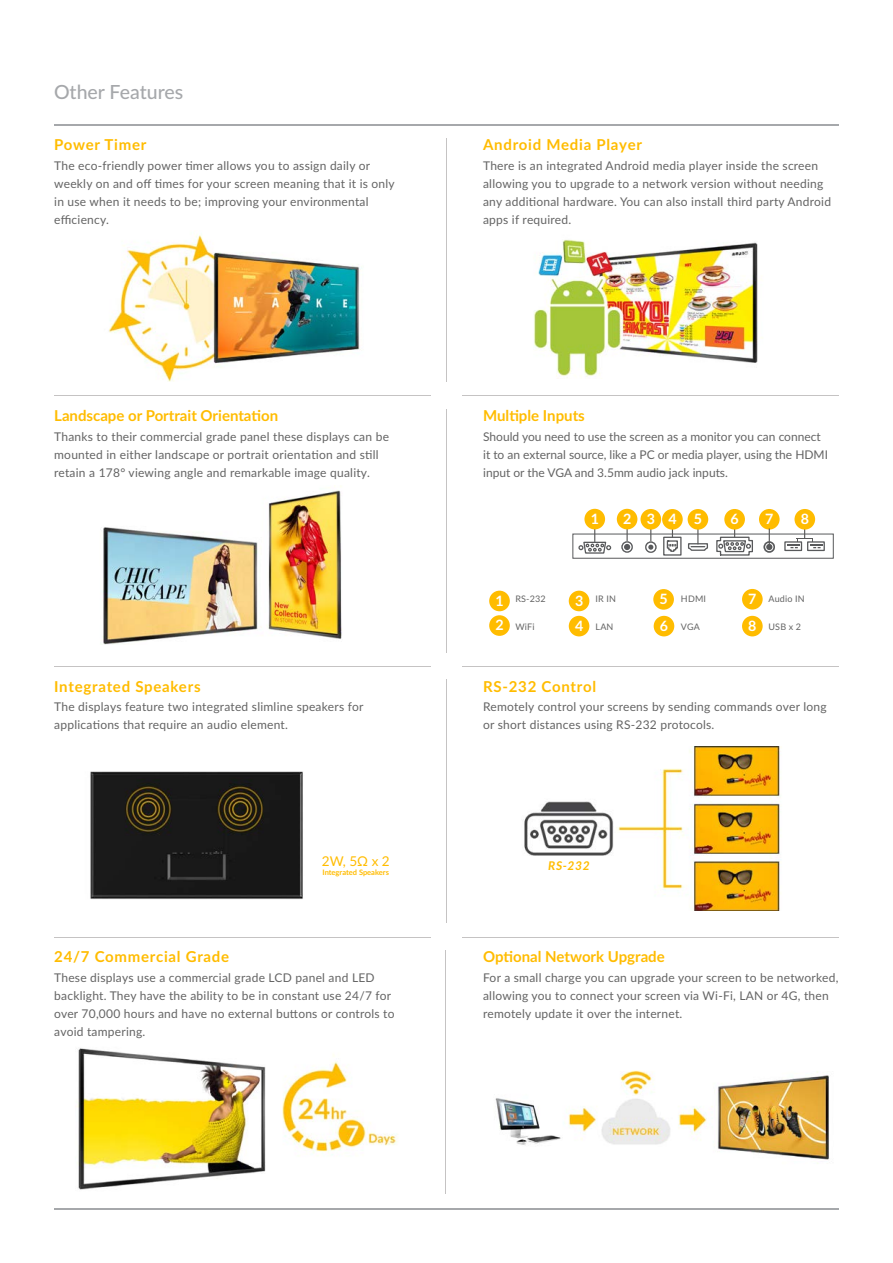
<style>
.page{position:relative;width:893px;height:1263px;background:#fff}
.page>*{position:absolute;margin:0;border:0;box-sizing:border-box;transform-origin:0 0}
.t1{font:500 19.5px "Lato";color:#a6a8ab}
.t2{font:700 15px "Lato";letter-spacing:.035em;color:#ffbc00}
.t3{font:700 15px "Lato";color:#ffbc00}
.t4{font:700 14.25px "Lato";color:#fff}
.t5{font:13.5px "Lato";color:#ffbc00}
.t6{font:12px/18px "Lato";letter-spacing:.02em;color:#646464}
.t7{font:12px/18px "Lato";color:#646464}
.t8{font:italic 700 12px "Lato";color:#ffbc00}
.t9{font:9px "Lato";letter-spacing:.02em;color:#646464}
.t10{font:700 7.5px "Lato";color:#ffbc00}
</style>
<div class="page">
<hr style="left:54px;top:124px;width:785px;height:2px;background:#a6a8ab">
<hr style="left:54px;top:1208px;width:785px;height:1px;background:#a6a8ab">
<img style="left:90px;top:771px;width:213px;height:128px">
<img style="left:102px;top:486px;width:240px;height:159px">
<hr style="left:626px;top:520px;width:2px;height:28px;background:#59595a">
<div style="left:584px;top:509px;width:21px;height:20px;background:#ffbc00;border-radius:50%"></div>
<div style="left:489px;top:591px;width:21px;height:20px;background:#ffbc00;border-radius:50%"></div>
<div style="left:617px;top:509px;width:20px;height:20px;background:#ffbc00;border-radius:50%"></div>
<div style="left:489px;top:615px;width:21px;height:21px;background:#ffbc00;border-radius:50%"></div>
<div style="left:640px;top:509px;width:21px;height:21px;background:#ffbc00;border-radius:50%"></div>
<div style="left:569px;top:591px;width:20px;height:20px;background:#ffbc00;border-radius:50%"></div>
<div style="left:662px;top:509px;width:21px;height:21px;background:#ffbc00;border-radius:50%"></div>
<div style="left:569px;top:616px;width:20px;height:20px;background:#ffbc00;border-radius:50%"></div>
<div style="left:759px;top:509px;width:21px;height:21px;background:#ffbc00;border-radius:50%"></div>
<div style="left:742px;top:589px;width:21px;height:20px;background:#ffbc00;border-radius:50%"></div>
<div style="left:794px;top:509px;width:21px;height:21px;background:#ffbc00;border-radius:50%"></div>
<div style="left:742px;top:616px;width:21px;height:20px;background:#ffbc00;border-radius:50%"></div>
<div style="left:784px;top:541px;width:18px;height:10px;border:1px solid #58595b"></div>
<div style="left:807px;top:541px;width:18px;height:10px;border:1px solid #58595b"></div>
<svg style="left:787px;top:528px;width:35px;height:20px"></svg>
<svg style="left:578px;top:520px;width:33px;height:34px"></svg>
<svg style="left:687px;top:520px;width:22px;height:31px"></svg>
<svg style="left:621px;top:541px;width:12px;height:12px"></svg>
<svg style="left:645px;top:527px;width:11px;height:26px"></svg>
<svg style="left:716px;top:523px;width:38px;height:33px"></svg>
<div style="left:688px;top:509px;width:20px;height:21px;background:#ffbc00;border-radius:50%"></div>
<div style="left:653px;top:589px;width:21px;height:21px;background:#ffbc00;border-radius:50%"></div>
<svg style="left:666px;top:527px;width:13px;height:25px"></svg>
<div style="left:663px;top:537px;width:19px;height:19px;border:1px solid #58595b"></div>
<div style="left:724px;top:509px;width:21px;height:21px;background:#ffbc00;border-radius:50%"></div>
<div style="left:654px;top:616px;width:20px;height:20px;background:#ffbc00;border-radius:50%"></div>
<svg style="left:764px;top:529px;width:11px;height:24px"></svg>
<hr style="left:54px;top:666px;width:377px;height:1px;background:#c5c3c3">
<hr style="left:54px;top:395px;width:377px;height:1px;background:#c5c3c3">
<hr style="left:462px;top:666px;width:377px;height:1px;background:#c5c3c3">
<hr style="left:462px;top:395px;width:377px;height:1px;background:#c5c3c3">
<hr style="left:446px;top:139px;width:1px;height:243px;background:#c5c3c3">
<hr style="left:446px;top:409px;width:1px;height:244px;background:#c5c3c3">
<hr style="left:446px;top:680px;width:1px;height:243px;background:#c5c3c3">
<img style="left:534px;top:239px;width:224px;height:138px">
<img style="left:109px;top:235px;width:251px;height:147px">
<img style="left:495px;top:1070px;width:334px;height:94px">
<hr style="left:54px;top:937px;width:377px;height:1px;background:#c5c3c3">
<hr style="left:462px;top:937px;width:377px;height:1px;background:#c5c3c3">
<hr style="left:446px;top:950px;width:1px;height:244px;background:#c5c3c3">
<img style="left:524px;top:746px;width:257px;height:165px">
<img style="left:76px;top:1048px;width:321px;height:142px">
<p class="t1" style="left:54px;top:77px;width:131px">Other Features</p>
<p class="t2" style="left:54px;top:134px;width:94px">Power Timer</p>
<p class="t6" style="left:54px;top:156px;width:342px">The eco-friendly power timer allows you to assign daily or weekly on and off times for your screen meaning that it is only in use when it needs to be; improving your environmental efficiency.</p>
<p class="t2" style="left:483px;top:134px;width:160px">Android Media Player</p>
<p class="t6" style="left:483px;top:156px;width:349px">There is an integrated Android media player inside the screen allowing you to upgrade to a network version without needing any additional hardware. You can also install third party Android apps if required.</p>
<p class="t3" style="left:54px;top:405px;width:226px">Landscape or Portrait Orientation</p>
<p class="t3" style="left:483px;top:405px;width:103px">Multiple Inputs</p>
<p class="t7" style="left:483px;top:427px;width:347px">Should you need to use the screen as a monitor you can connect it to an external source, like a PC or media player, using the HDMI input or the VGA and 3.5mm audio jack inputs.</p>
<p class="t6" style="left:54px;top:427px;width:336px">Thanks to their commercial grade panel these displays can be mounted in either landscape or portrait orientation and still retain a 178° viewing angle and remarkable image quality.</p>
<p class="t4" style="left:591px;top:508px;width:10px">1</p>
<p class="t4" style="left:623px;top:508px;width:10px">2</p>
<p class="t4" style="left:647px;top:508px;width:10px">3</p>
<p class="t4" style="left:668px;top:508px;width:10px">4</p>
<p class="t4" style="left:694px;top:508px;width:10px">5</p>
<p class="t4" style="left:731px;top:508px;width:10px">6</p>
<p class="t4" style="left:765px;top:508px;width:10px">7</p>
<p class="t4" style="left:801px;top:508px;width:10px">8</p>
<p class="t4" style="left:495px;top:590px;width:10px">1</p>
<p class="t4" style="left:495px;top:615px;width:10px">2</p>
<p class="t4" style="left:748px;top:588px;width:10px">7</p>
<p class="t4" style="left:659px;top:589px;width:10px">5</p>
<p class="t4" style="left:575px;top:590px;width:10px">3</p>
<p class="t9" style="left:515px;top:593px;width:32px">RS-232</p>
<p class="t9" style="left:595px;top:593px;width:22px">IR IN</p>
<p class="t9" style="left:681px;top:593px;width:27px">HDMI</p>
<p class="t9" style="left:768px;top:593px;width:38px">Audio IN</p>
<p class="t9" style="left:515px;top:620px;width:21px">WiFi</p>
<p class="t9" style="left:596px;top:620px;width:19px">LAN</p>
<p class="t9" style="left:681px;top:620px;width:20px">VGA</p>
<p class="t9" style="left:768px;top:620px;width:34px">USB x 2</p>
<p class="t4" style="left:748px;top:615px;width:10px">8</p>
<p class="t4" style="left:575px;top:615px;width:10px">4</p>
<p class="t4" style="left:660px;top:615px;width:10px">6</p>
<p class="t2" style="left:54px;top:675px;width:148px">Integrated Speakers</p>
<p class="t2" style="left:483px;top:675px;width:114px">RS-232 Control</p>
<p class="t6" style="left:54px;top:697px;width:311px">The displays feature two integrated slimline speakers for applications that require an audio element.</p>
<p class="t5" style="left:322px;top:851px;width:69px">2W, 5Ω x 2</p>
<p class="t10" style="left:323px;top:867px;width:68px">Integrated Speakers</p>
<p class="t6" style="left:483px;top:697px;width:345px">Remotely control your screens by sending commands over long or short distances using RS-232 protocols.</p>
<p class="t8" style="left:548px;top:857px;width:43px">RS-232</p>
<p class="t2" style="left:54px;top:946px;width:177px">24/7 Commercial Grade</p>
<p class="t3" style="left:483px;top:946px;width:183px">Optional Network Upgrade</p>
<p class="t6" style="left:54px;top:968px;width:342px">These displays use a commercial grade LCD panel and LED backlight. They have the ability to be in constant use 24/7 for over 70,000 hours and have no external buttons or controls to avoid tampering.</p>
<p class="t6" style="left:483px;top:968px;width:357px">For a small charge you can upgrade your screen to be networked, allowing you to connect your screen via Wi-Fi, LAN or 4G, then remotely update it over the internet.</p>
</div>
